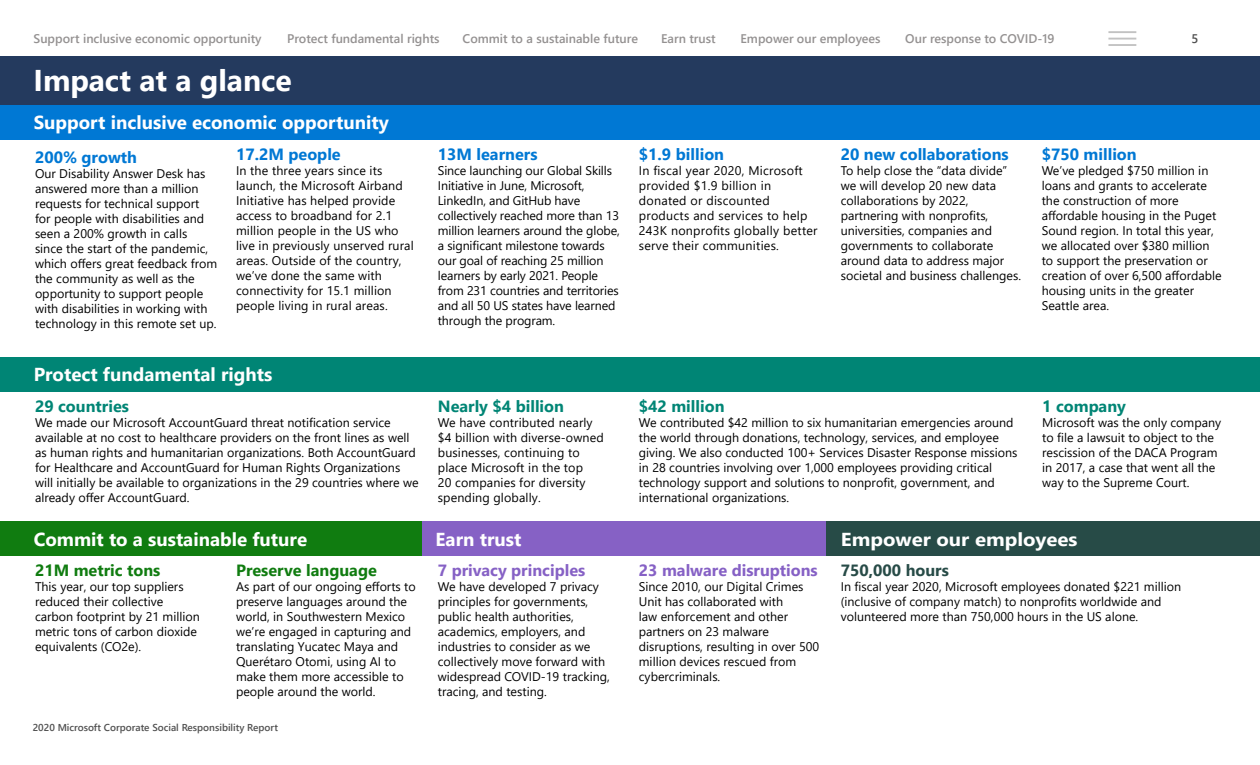
<style>
.page{position:relative;width:1260px;height:765px;background:#fff}
.page>*{position:absolute;margin:0;border:0;box-sizing:border-box;transform-origin:0 0}
.Pillar{font:700 30px "Segoe UI";color:#fff}
.t1{font:700 18.75px "Segoe UI";color:#fff}
.t2{font:700 18.75px "Segoe UI";color:#fff;scale:1.09 1}
.Impact_stat{font:700 16.25px "Segoe UI";color:#0078d4}
.Impact_stat-2{font:700 16.25px "Segoe UI";color:#008575}
.Impact_stat-3{font:700 16.25px "Segoe UI";color:#8661c5}
.Impact_stat-4{font:700 16.25px "Segoe UI";color:#107c10}
.Impact_stat-5{font:700 16.25px "Segoe UI";color:#274b47}
.Impact_body{font:12.5px/15px "Segoe UI";color:#000}
.Impact_stat-6{font:12.5px/15px "Segoe UI";letter-spacing:-.01em;color:#000}
.Impact_body-2{font:12.5px/15px "Segoe UI";letter-spacing:.02em;color:#000}
.t3{font:600 12.5px "Segoe UI";color:#949191}
.t4{font:600 12.5px "Segoe UI";color:#505050}
.Page_Number{font:600 10px "Segoe UI";color:#505050}
</style>
<div class="page">
<hr style="left:1108px;top:31px;width:28px;height:2px;background:#c2c2c2">
<hr style="left:1108px;top:38px;width:28px;height:2px;background:#c2c2c2">
<hr style="left:1108px;top:44px;width:28px;height:2px;background:#c2c2c2">
<div style="left:0;top:56px;width:1260px;height:49px;background:#243a5e"></div>
<div style="left:0;top:105px;width:1260px;height:35px;background:#0078d4"></div>
<div style="left:0;top:357px;width:1260px;height:35px;background:#008575"></div>
<div style="left:0;top:522px;width:436px;height:34px;background:#107c10"></div>
<div style="left:422px;top:522px;width:419px;height:34px;background:#8661c5"></div>
<div style="left:826px;top:522px;width:434px;height:34px;background:#274b47"></div>
<p class="t3" style="left:34px;top:27px;width:230px">Support inclusive economic opportunity</p>
<p class="t3" style="left:287px;top:27px;width:154px">Protect fundamental rights</p>
<p class="t3" style="left:463px;top:27px;width:177px">Commit to a sustainable future</p>
<p class="t3" style="left:661px;top:27px;width:56px">Earn trust</p>
<p class="t3" style="left:740px;top:27px;width:142px">Empower our employees</p>
<p class="t3" style="left:905px;top:27px;width:151px">Our response to COVID-19</p>
<p class="t4" style="left:1192px;top:27px;width:8px">5</p>
<p class="Pillar" style="left:34px;top:53px;width:260px">Impact at a glance</p>
<p class="t1" style="left:34px;top:105px;width:357px">Support inclusive economic opportunity</p>
<p class="Impact_stat" style="left:35px;top:142px;width:104px">200% growth</p>
<p class="Impact_body" style="left:35px;top:165px;width:184px">Our Disability Answer Desk has answered more than a million requests for technical support for people with disabilities and seen a 200% growth in calls since the start of the pandemic, which offers great feedback from the community as well as the opportunity to support people with disabilities in working with technology in this remote set up.</p>
<p class="Impact_stat" style="left:639px;top:139px;width:87px">$1.9 billion</p>
<p class="Impact_body-2" style="left:639px;top:162px;width:180px">In fiscal year 2020, Microsoft provided $1.9 billion in donated or discounted products and services to help<br>243K nonprofits globally better serve their communities.</p>
<p class="Impact_stat" style="left:1042px;top:139px;width:96px">$750 million</p>
<p class="Impact_body" style="left:1042px;top:162px;width:181px">We’ve pledged $750 million in loans and grants to accelerate the construction of more affordable housing in the Puget<br>Sound region. In total this year, we allocated over $380 million to support the preservation or creation of over 6,500 affordable housing units in the greater<br>Seattle area.</p>
<p class="Impact_stat" style="left:236px;top:139px;width:106px">17.2M people</p>
<p class="Impact_body" style="left:236px;top:162px;width:179px">In the three years since its launch, the Microsoft Airband<br>Initiative has helped provide access to broadband for 2.1 million people in the US who live in previously unserved rural areas. Outside of the country, we’ve done the same with connectivity for 15.1 million people living in rural areas.</p>
<p class="Impact_stat" style="left:438px;top:139px;width:101px">13M learners</p>
<p class="Impact_stat-6" style="left:438px;top:162px;width:184px">Since launching our Global Skills<br>Initiative in June, Microsoft,<br>LinkedIn, and GitHub have collectively reached more than 13 million learners around the globe, a significant milestone towards our goal of reaching 25 million learners by early 2021. People from 231 countries and territories and all 50 US states have learned through the program.</p>
<p class="Impact_stat" style="left:841px;top:139px;width:169px">20 new collaborations</p>
<p class="Impact_body" style="left:841px;top:162px;width:182px">To help close the “data divide” we will develop 20 new data collaborations by 2022, partnering with nonprofits, universities, companies and governments to collaborate around data to address major societal and business challenges.</p>
<p class="t1" style="left:34px;top:357px;width:240px">Protect fundamental rights</p>
<p class="Impact_stat-2" style="left:35px;top:391px;width:95px">29 countries</p>
<p class="Impact_body" style="left:35px;top:414px;width:385px">We made our Microsoft AccountGuard threat notification service available at no cost to healthcare providers on the front lines as well as human rights and humanitarian organizations. Both AccountGuard for Healthcare and AccountGuard for Human Rights Organizations will initially be available to organizations in the 29 countries where we already offer AccountGuard.</p>
<p class="t1" style="left:34px;top:521px;width:275px">Commit to a sustainable future</p>
<p class="Impact_stat-4" style="left:35px;top:555px;width:127px">21M metric tons</p>
<p class="Impact_body" style="left:35px;top:578px;width:166px">This year, our top suppliers reduced their collective carbon footprint by 21 million metric tons of carbon dioxide equivalents (CO2e).</p>
<p class="Impact_stat-4" style="left:236px;top:555px;width:142px">Preserve language</p>
<p class="Impact_body" style="left:236px;top:578px;width:181px">As part of our ongoing efforts to preserve languages around the world, in Southwestern Mexico we’re engaged in capturing and translating Yucatec Maya and<br>Querétaro Otomi, using AI to make them more accessible to people around the world.</p>
<p class="Page_Number" style="left:33px;top:718px;width:247px">2020 Microsoft Corporate Social Responsibility Report</p>
<p class="Impact_stat-2" style="left:438px;top:391px;width:128px">Nearly $4 billion</p>
<p class="Impact_body" style="left:438px;top:414px;width:167px">We have contributed nearly $4 billion with diverse-owned businesses, continuing to place Microsoft in the top<br>20 companies for diversity spending globally.</p>
<p class="t1" style="left:436px;top:521px;width:87px">Earn trust</p>
<p class="Impact_stat-3" style="left:438px;top:555px;width:149px">7 privacy principles</p>
<p class="Impact_body" style="left:438px;top:578px;width:174px">We have developed 7 privacy principles for governments, public health authorities, academics, employers, and industries to consider as we collectively move forward with widespread COVID-19 tracking, tracing, and testing.</p>
<p class="Impact_stat-2" style="left:639px;top:391px;width:87px">$42 million</p>
<p class="Impact_body" style="left:639px;top:414px;width:380px">We contributed $42 million to six humanitarian emergencies around the world through donations, technology, services, and employee giving. We also conducted 100+ Services Disaster Response missions in 28 countries involving over 1,000 employees providing critical technology support and solutions to nonprofit, government, and international organizations.</p>
<p class="Impact_stat-2" style="left:1042px;top:391px;width:85px">1 company</p>
<p class="Impact_body" style="left:1042px;top:414px;width:180px">Microsoft was the only company to file a lawsuit to object to the rescission of the DACA Program in 2017, a case that went all the way to the Supreme Court.</p>
<p class="Impact_stat-3" style="left:639px;top:555px;width:180px">23 malware disruptions</p>
<p class="Impact_body" style="left:639px;top:578px;width:182px">Since 2010, our Digital Crimes<br>Unit has collaborated with<br>law enforcement and other partners on 23 malware disruptions, resulting in over 500 million devices rescued from cybercriminals.</p>
<p class="t2" style="left:841px;top:521px;width:219px">Empower our employees</p>
<p class="Impact_stat-5" style="left:841px;top:555px;width:110px">750,000 hours</p>
<p class="Impact_body" style="left:841px;top:578px;width:342px">In fiscal year 2020, Microsoft employees donated $221 million (inclusive of company match) to nonprofits worldwide and volunteered more than 750,000 hours in the US alone.</p>
</div>
